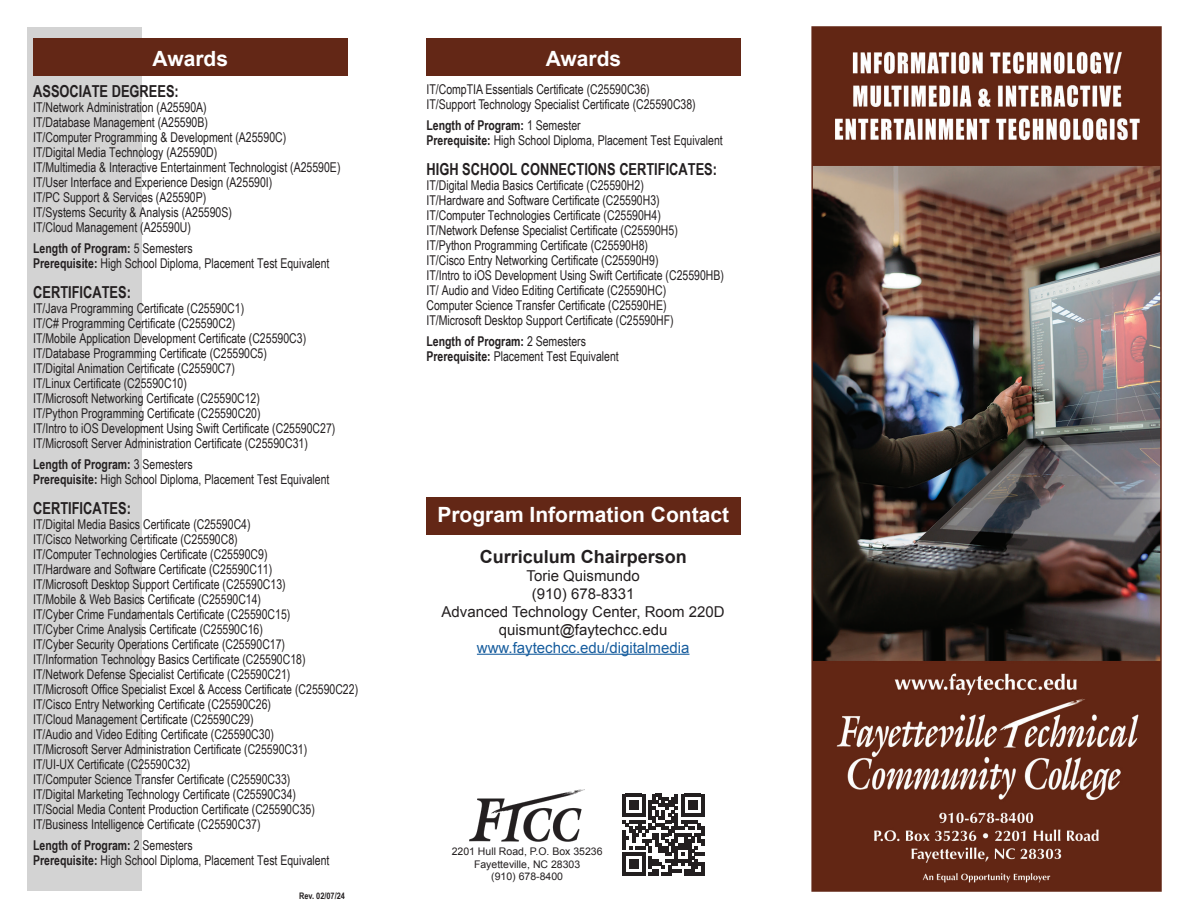
<style>
.page{position:relative;width:1188px;height:918px;background:#fff}
.page>*{position:absolute;margin:0;border:0;box-sizing:border-box;transform-origin:0 0}
.t1{font:700 21px "Arial";color:#fff}
.t2{font:700 18px "Arial";color:#231f20}
.t3{font:700 16.5px "Arial Narrow";color:#231f20;scale:.95 1}
.t4{font:15px/18px "Arial";color:#231f20;text-align:center}
.t5{font:15px "Arial";color:#175d9e}
.t6{font:13.5px/15px "Arial Narrow";color:#231f20;scale:.95 1}
.t7{font:10.5px/12.6px "Arial";color:#231f20;text-align:center}
.t8{font:700 9px "Arial Narrow";color:#231f20}
.s1{font-weight:700}
</style>
<div class="page">
<div style="left:27px;top:27px;width:114px;height:864px;background:#d3d3d3"></div>
<img style="left:814px;top:29px;width:345px;height:860px">
<div style="left:811px;top:26px;width:351px;height:866px;border:2px solid #632716"></div>
<img style="left:470px;top:789px;width:114px;height:52px">
<div style="left:33px;top:38px;width:314px;height:37px;background:#632716"></div>
<div style="left:427px;top:38px;width:314px;height:37px;background:#632716"></div>
<hr style="left:477px;top:654px;width:213px;height:1px;background:#175d9e">
<div style="left:426px;top:497px;width:314px;height:37px;background:#632716"></div>
<svg style="left:622px;top:794px;width:82px;height:82px"></svg>
<h1 class="t1" style="left:153px;top:44px;width:77px">Awards</h1>
<p class="t3" style="left:33px;top:78px;width:155px">ASSOCIATE DEGREES:</p>
<p class="t6" style="left:33px;top:99px;width:325px">IT/Network Administration (A25590A)<br>IT/Database Management (A25590B)<br>IT/Computer Programming &amp; Development (A25590C)<br>IT/Digital Media Technology (A25590D)<br>IT/Multimedia &amp; Interactive Entertainment Technologist (A25590E)<br>IT/User Interface and Experience Design (A25590I)<br>IT/PC Support &amp; Services (A25590P)<br>IT/Systems Security &amp; Analysis (A25590S)<br>IT/Cloud Management (A25590U)</p>
<p class="t6" style="left:33px;top:240px;width:313px"><span class="s1">Length of Program:</span> 5 Semesters<br><span class="s1">Prerequisite:</span> High School Diploma, Placement Test Equivalent</p>
<p class="t3" style="left:33px;top:279px;width:104px">CERTIFICATES:</p>
<p class="t6" style="left:33px;top:300px;width:320px">IT/Java Programming Certificate (C25590C1)<br>IT/C# Programming Certificate (C25590C2)<br>IT/Mobile Application Development Certificate (C25590C3)<br>IT/Database Programming Certificate (C25590C5)<br>IT/Digital Animation Certificate (C25590C7)<br>IT/Linux Certificate (C25590C10)<br>IT/Microsoft Networking Certificate (C25590C12)<br>IT/Python Programming Certificate (C25590C20)<br>IT/Intro to iOS Development Using Swift Certificate (C25590C27)<br>IT/Microsoft Server Administration Certificate (C25590C31)</p>
<p class="t6" style="left:33px;top:456px;width:313px"><span class="s1">Length of Program:</span> 3 Semesters<br><span class="s1">Prerequisite:</span> High School Diploma, Placement Test Equivalent</p>
<p class="t3" style="left:33px;top:495px;width:104px">CERTIFICATES:</p>
<p class="t6" style="left:33px;top:516px;width:344px">IT/Digital Media Basics Certificate (C25590C4)<br>IT/Cisco Networking Certificate (C25590C8)<br>IT/Computer Technologies Certificate (C25590C9)<br>IT/Hardware and Software Certificate (C25590C11)<br>IT/Microsoft Desktop Support Certificate (C25590C13)<br>IT/Mobile &amp; Web Basics Certificate (C25590C14)<br>IT/Cyber Crime Fundamentals Certificate (C25590C15)<br>IT/Cyber Crime Analysis Certificate (C25590C16)<br>IT/Cyber Security Operations Certificate (C25590C17)<br>IT/Information Technology Basics Certificate (C25590C18)<br>IT/Network Defense Specialist Certificate (C25590C21)<br>IT/Microsoft Office Specialist Excel &amp; Access Certificate (C25590C22)<br>IT/Cisco Entry Networking Certificate (C25590C26)<br>IT/Cloud Management Certificate (C25590C29)<br>IT/Audio and Video Editing Certificate (C25590C30)<br>IT/Microsoft Server Administration Certificate (C25590C31)<br>IT/UI-UX Certificate (C25590C32)<br>IT/Computer Science Transfer Certificate (C25590C33)<br>IT/Digital Marketing Technology Certificate (C25590C34)<br>IT/Social Media Content Production Certificate (C25590C35)<br>IT/Business Intelligence Certificate (C25590C37)</p>
<p class="t6" style="left:33px;top:837px;width:313px"><span class="s1">Length of Program:</span> 2 Semesters<br><span class="s1">Prerequisite:</span> High School Diploma, Placement Test Equivalent</p>
<p class="t8" style="left:299px;top:889px;width:47px">Rev. 02/07/24</p>
<h1 class="t1" style="left:546px;top:44px;width:77px">Awards</h1>
<p class="t6" style="left:427px;top:82px;width:285px">IT/CompTIA Essentials Certificate (C25590C36)<br>IT/Support Technology Specialist Certificate (C25590C38)</p>
<p class="t6" style="left:427px;top:118px;width:313px"><span class="s1">Length of Program:</span> 1 Semester<br><span class="s1">Prerequisite:</span> High School Diploma, Placement Test Equivalent</p>
<p class="t3" style="left:427px;top:157px;width:307px">HIGH SCHOOL CONNECTIONS CERTIFICATES:</p>
<p class="t6" style="left:427px;top:178px;width:315px">IT/Digital Media Basics Certificate (C25590H2)<br>IT/Hardware and Software Certificate (C25590H3)<br>IT/Computer Technologies Certificate (C25590H4)<br>IT/Network Defense Specialist Certificate (C25590H5)<br>IT/Python Programming Certificate (C25590H8)<br>IT/Cisco Entry Networking Certificate (C25590H9)<br>IT/Intro to iOS Development Using Swift Certificate (C25590HB)<br>IT/ Audio and Video Editing Certificate (C25590HC)<br>Computer Science Transfer Certificate (C25590HE)<br>IT/Microsoft Desktop Support Certificate (C25590HF)</p>
<p class="t6" style="left:427px;top:334px;width:204px"><span class="s1">Length of Program:</span> 2 Semesters<br><span class="s1">Prerequisite:</span> Placement Test Equivalent</p>
<h1 class="t1" style="left:437px;top:500px;width:293px">Program Information Contact</h1>
<h2 class="t2" style="left:480px;top:544px;width:209px">Curriculum Chairperson</h2>
<p class="t4" style="left:442px;top:567px;width:285px">Torie Quismundo<br>(910) 678-8331<br>Advanced Technology Center, Room 220D quismunt@faytechcc.edu</p>
<p class="t5" style="left:477px;top:638px;width:214px">www.faytechcc.edu/digitalmedia</p>
<p class="t7" style="left:452px;top:845px;width:152px">2201 Hull Road, P.O. Box 35236<br>Fayetteville, NC 28303<br>(910) 678-8400</p>
</div>
